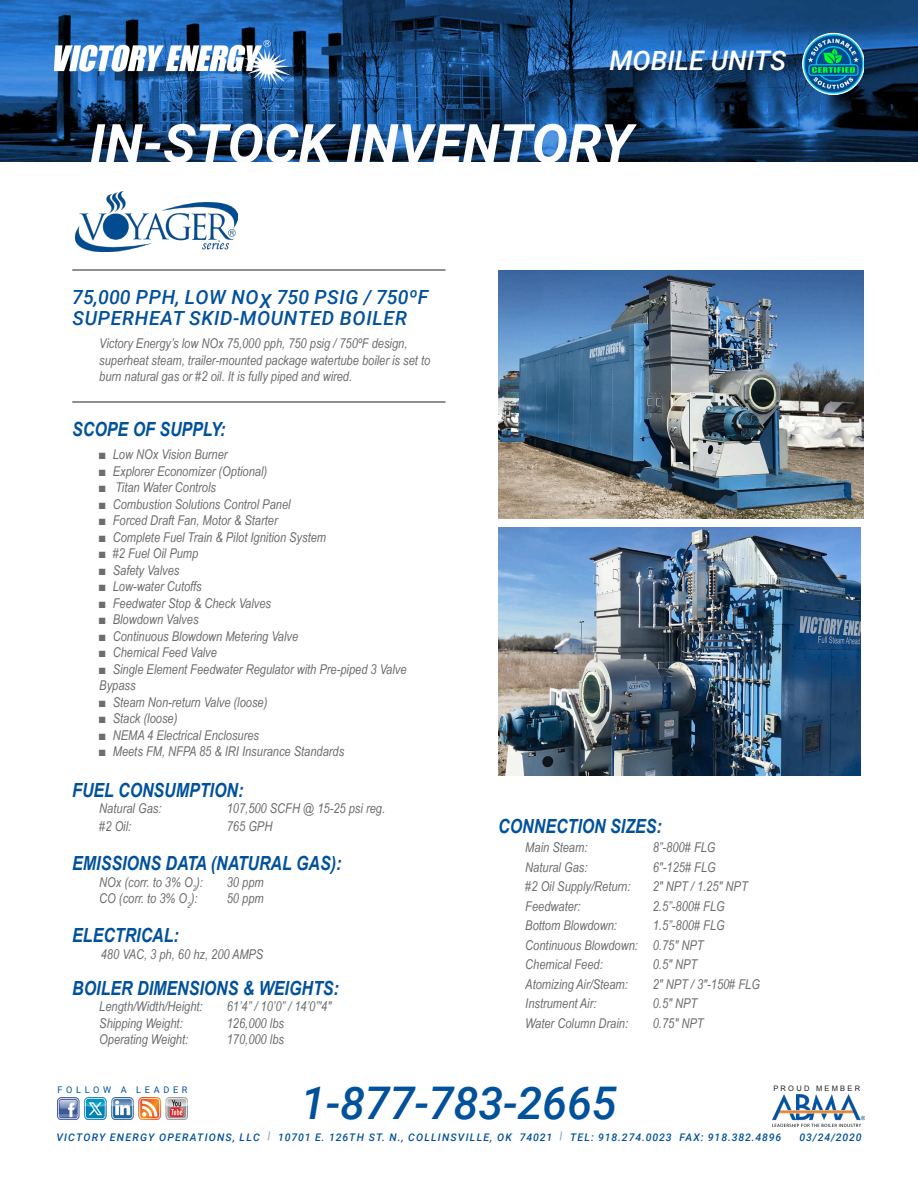
<style>
.page{position:relative;width:918px;height:1188px;background:#fff}
.page>*{position:absolute;margin:0;border:0;box-sizing:border-box;transform-origin:0 0}
.t1{font:italic 700 54px "Roboto";color:#fcfcfc}
.t2{font:italic 500 45px "Roboto";letter-spacing:-.005em;color:#01519b}
.t3{font:italic 500 27px "Roboto";color:#fff}
.t4{font:italic 700 19.5px "Arial Narrow";color:#01519b}
.t5{font:italic 500 19.5px/21px "Roboto";letter-spacing:.035em;color:#01519b}
.t6{font:italic 13.5px/16.5px "Arial Narrow";color:#6c6d70}
.t7{font:italic 500 10.5px "Roboto";letter-spacing:.11em;color:#01519b}
.t8{font:9.15px "Roboto";letter-spacing:.4em;color:#01519b}
.t9{font:7.5px "Arial";letter-spacing:.3em;color:#231f20}
.s1{color:#7b91c4}
</style>
<div class="page">
<img style="left:0;top:0;width:918px;height:162px">
<img style="left:54px;top:40px;width:237px;height:45px">
<img style="left:772px;top:1094px;width:92px;height:32px">
<img style="left:58px;top:1097px;width:129px;height:22px">
<img style="left:803px;top:31px;width:61px;height:63px">
<img style="left:75px;top:192px;width:163px;height:60px">
<hr style="left:72px;top:270px;width:374px;height:1px;background:#231f20">
<hr style="left:72px;top:402px;width:374px;height:1px;background:#231f20">
<img style="left:498px;top:270px;width:365px;height:248px">
<img style="left:498px;top:527px;width:363px;height:249px">
<p class="t3" style="left:609px;top:42px;width:178px">MOBILE UNITS</p>
<h1 class="t1" style="left:90px;top:106px;width:545px">IN-STOCK INVENTORY</h1>
<p class="t5" style="left:72px;top:286px;width:357px">75,000 PPH, LOW NOX 750 PSIG / 750ºF<br>SUPERHEAT SKID-MOUNTED BOILER</p>
<p class="t6" style="left:99px;top:335px;width:333px">Victory Energy’s low NOx 75,000 pph, 750 psig / 750ºF design, superheat steam, trailer-mounted package watertube boiler is set to burn natural gas or #2 oil. It is fully piped and wired.</p>
<p class="t4" style="left:72px;top:414px;width:155px">SCOPE OF SUPPLY:</p>
<p class="t6" style="left:99px;top:446px;width:130px">■ Low NOx Vision Burner</p>
<p class="t6" style="left:99px;top:462px;width:169px">■ Explorer Economizer (Optional)</p>
<p class="t6" style="left:99px;top:479px;width:118px">■ Titan Water Controls</p>
<p class="t6" style="left:99px;top:495px;width:193px">■ Combustion Solutions Control Panel</p>
<p class="t6" style="left:99px;top:512px;width:180px">■ Forced Draft Fan, Motor &amp; Starter</p>
<p class="t6" style="left:99px;top:528px;width:228px">■ Complete Fuel Train &amp; Pilot Ignition System</p>
<p class="t6" style="left:99px;top:545px;width:101px">■ #2 Fuel Oil Pump</p>
<p class="t6" style="left:99px;top:561px;width:82px">■ Safety Valves</p>
<p class="t6" style="left:99px;top:578px;width:104px">■ Low-water Cutoffs</p>
<p class="t6" style="left:99px;top:594px;width:173px">■ Feedwater Stop &amp; Check Valves</p>
<p class="t6" style="left:99px;top:611px;width:101px">■ Blowdown Valves</p>
<p class="t6" style="left:99px;top:627px;width:200px">■ Continuous Blowdown Metering Valve</p>
<p class="t6" style="left:99px;top:644px;width:119px">■ Chemical Feed Valve</p>
<p class="t6" style="left:99px;top:660px;width:309px">■ Single Element Feedwater Regulator with Pre-piped 3 Valve<br>Bypass</p>
<p class="t6" style="left:99px;top:693px;width:170px">■ Steam Non-return Valve (loose)</p>
<p class="t6" style="left:99px;top:710px;width:80px">■ Stack (loose)</p>
<p class="t6" style="left:99px;top:726px;width:161px">■ NEMA 4 Electrical Enclosures</p>
<p class="t6" style="left:99px;top:743px;width:246px">■ Meets FM, NFPA 85 &amp; IRI Insurance Standards</p>
<p class="t4" style="left:72px;top:775px;width:173px">FUEL CONSUMPTION:</p>
<p class="t6" style="left:99px;top:800px;width:64px">Natural Gas:</p>
<p class="t6" style="left:227px;top:800px;width:160px">107,500 SCFH @ 15-25 psi reg.</p>
<p class="t6" style="left:99px;top:818px;width:33px">#2 Oil:</p>
<p class="t6" style="left:227px;top:818px;width:47px">765 GPH</p>
<p class="t4" style="left:72px;top:849px;width:271px">EMISSIONS DATA (NATURAL GAS):</p>
<p class="t6" style="left:99px;top:873px;width:105px">NOx (corr. to 3% O<sub>2</sub>):</p>
<p class="t6" style="left:227px;top:873px;width:38px">30 ppm</p>
<p class="t6" style="left:99px;top:890px;width:100px">CO (corr. to 3% O<sub>2</sub>):</p>
<p class="t6" style="left:227px;top:890px;width:38px">50 ppm</p>
<p class="t4" style="left:72px;top:921px;width:108px">ELECTRICAL:</p>
<p class="t6" style="left:101px;top:945px;width:164px">480 VAC, 3 ph, 60 hz, 200 AMPS</p>
<p class="t4" style="left:72px;top:973px;width:268px">BOILER DIMENSIONS &amp; WEIGHTS:</p>
<p class="t6" style="left:99px;top:998px;width:105px">Length/Width/Height:</p>
<p class="t6" style="left:227px;top:998px;width:106px">61’4” / 10’0” / 14’0”'4"</p>
<p class="t6" style="left:99px;top:1014px;width:85px">Shipping Weight:</p>
<p class="t6" style="left:227px;top:1014px;width:59px">126,000 lbs</p>
<p class="t6" style="left:99px;top:1031px;width:90px">Operating Weight:</p>
<p class="t6" style="left:227px;top:1031px;width:59px">170,000 lbs</p>
<p class="t4" style="left:498px;top:811px;width:165px">CONNECTION SIZES:</p>
<p class="t6" style="left:525px;top:839px;width:64px">Main Steam:</p>
<p class="t6" style="left:653px;top:839px;width:64px">8”-800# FLG</p>
<p class="t6" style="left:525px;top:859px;width:64px">Natural Gas:</p>
<p class="t6" style="left:653px;top:859px;width:65px">6"-125# FLG</p>
<p class="t6" style="left:525px;top:878px;width:107px">#2 Oil Supply/Return:</p>
<p class="t6" style="left:653px;top:878px;width:96px">2" NPT / 1.25" NPT</p>
<p class="t6" style="left:525px;top:898px;width:57px">Feedwater:</p>
<p class="t6" style="left:653px;top:898px;width:73px">2.5”-800# FLG</p>
<p class="t6" style="left:525px;top:917px;width:93px">Bottom Blowdown:</p>
<p class="t6" style="left:653px;top:917px;width:73px">1.5”-800# FLG</p>
<p class="t6" style="left:525px;top:937px;width:180px">Continuous Blowdown: 0.75" NPT</p>
<p class="t6" style="left:525px;top:956px;width:79px">Chemical Feed:</p>
<p class="t6" style="left:653px;top:956px;width:46px">0.5" NPT</p>
<p class="t6" style="left:525px;top:976px;width:104px">Atomizing Air/Steam:</p>
<p class="t6" style="left:653px;top:976px;width:109px">2" NPT / 3"-150# FLG</p>
<p class="t6" style="left:525px;top:995px;width:73px">Instrument Air:</p>
<p class="t6" style="left:653px;top:995px;width:46px">0.5" NPT</p>
<p class="t6" style="left:525px;top:1015px;width:104px">Water Column Drain:</p>
<p class="t6" style="left:653px;top:1015px;width:52px">0.75" NPT</p>
<p class="t8" style="left:58px;top:1083px;width:131px">FOLLOW A LEADER</p>
<p class="t9" style="left:773px;top:1083px;width:88px">PROUD MEMBER</p>
<h2 class="t2" style="left:301px;top:1072px;width:317px">1-877-783-2665</h2>
<p class="t7" style="left:56px;top:1130px;width:727px">VICTORY ENERGY OPERATIONS, LLC <span class="s1">|</span> 10701 E. 126TH ST. N., COLLINSVILLE, OK 74021 <span class="s1">|</span> TEL: 918.274.0023 FAX: 918.382.4896</p>
<p class="t7" style="left:799px;top:1130px;width:64px">03/24/2020</p>
</div>
